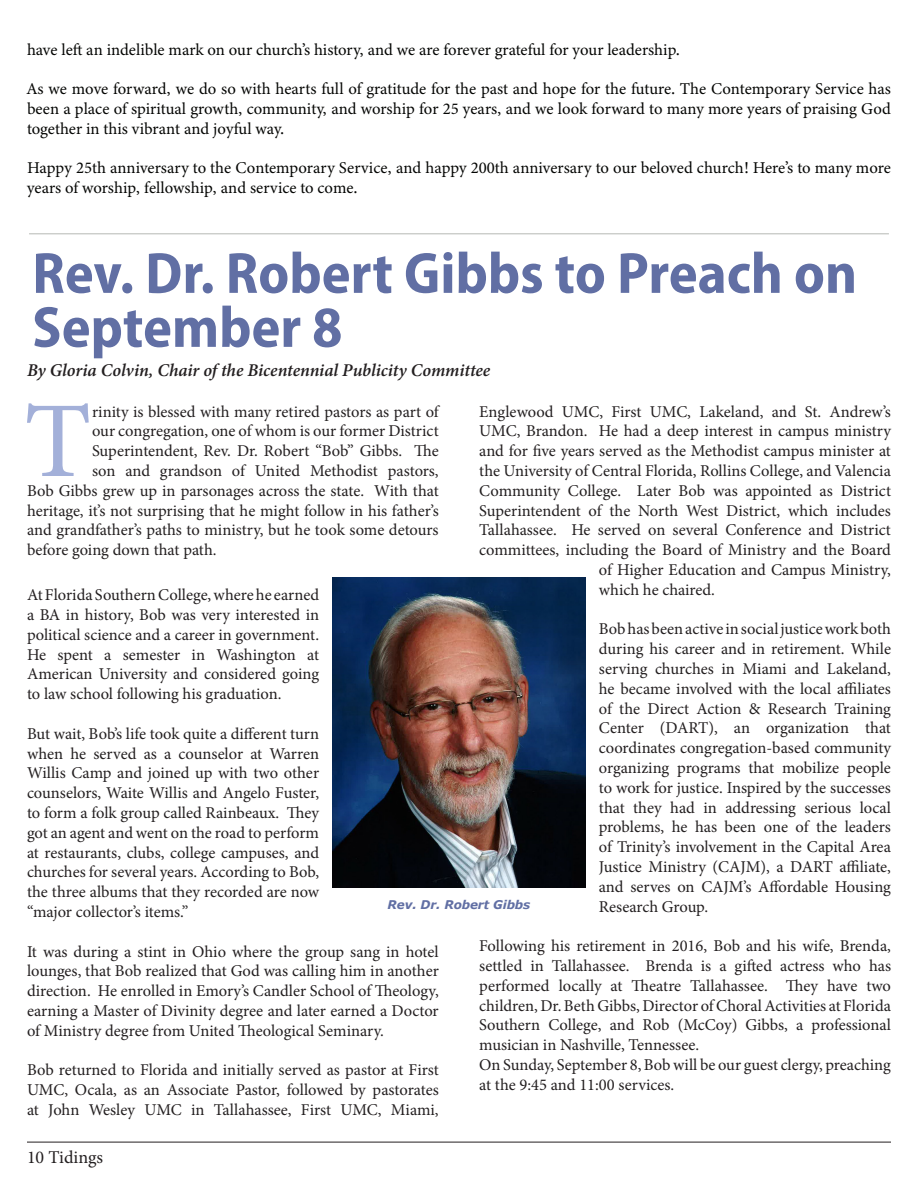
<style>
.page{position:relative;width:918px;height:1188px;background:#fff}
.page>*{position:absolute;margin:0;border:0;box-sizing:border-box;transform-origin:0 0}
.Drop_Cap{font:107.85px "Minion Variable Concept";color:#a3b0d9}
.Article_Heading_Myriad{font:700 semi-condensed 58.5px/54px "Myriad Pro";color:#616fa4}
.Author_Byline{font:italic 600 18px "Minion Pro";letter-spacing:-.005em;color:#231f20}
.t1{font:18px "Minion Pro";color:#231f20}
.Text_Minion{font:16.5px/19.8px "Minion Pro";color:#231f20;text-align:justify}
.Text_Minion-2{font:16.5px/19.8px "Minion Variable Concept";color:#040503;text-align:justify}
.Drop_Cap-2{font:16.5px "Minion Pro";letter-spacing:-.005em;color:#231f20}
.t2{font:italic 700 12px "Verdana";letter-spacing:-.01em;color:#616fa4}
</style>
<div class="page">
<hr style="left:27px;top:1142px;width:864px;height:1px;background:#231f20">
<img style="left:333px;top:577px;width:252px;height:310px">
<hr style="left:29px;top:233px;width:860px;height:1px;background:#b5b8b4">
<p class="Text_Minion-2" style="left:27px;top:39px;width:654px">have left an indelible mark on our church’s history, and we are forever grateful for your leadership.</p>
<p class="Text_Minion-2" style="left:27px;top:79px;width:866px">As we move forward, we do so with hearts full of gratitude for the past and hope for the future. The Contemporary Service has been a place of spiritual growth, community, and worship for 25 years, and we look forward to many more years of praising God together in this vibrant and joyful way.</p>
<p class="Text_Minion-2" style="left:27px;top:158px;width:865px">Happy 25th anniversary to the Contemporary Service, and happy 200th anniversary to our beloved church! Here’s to many more years of worship, fellowship, and service to come.</p>
<p class="Article_Heading_Myriad" style="left:32px;top:245px;width:826px">Rev. Dr. Robert Gibbs to Preach on<br>September 8</p>
<p class="Author_Byline" style="left:27px;top:358px;width:465px">By Gloria Colvin, Chair of the Bicentennial Publicity Committee</p>
<p class="Drop_Cap" style="left:24px;top:366px;width:70px">T</p>
<p class="Drop_Cap-2" style="left:92px;top:400px;width:348px">rinity is blessed with many retired pastors as part of</p>
<p class="Text_Minion" style="left:479px;top:402px;width:413px">Englewood UMC, First UMC, Lakeland, and St. Andrew’s</p>
<p class="Text_Minion" style="left:479px;top:421px;width:413px">UMC, Brandon. He had a deep interest in campus ministry</p>
<p class="Text_Minion" style="left:479px;top:441px;width:413px">and for five years served as the Methodist campus minister at</p>
<p class="Text_Minion" style="left:479px;top:461px;width:413px">the University of Central Florida, Rollins College, and Valencia</p>
<p class="Text_Minion" style="left:479px;top:481px;width:413px">Community College. Later Bob was appointed as District</p>
<p class="Text_Minion" style="left:479px;top:501px;width:413px">Superintendent of the North West District, which includes</p>
<p class="Text_Minion" style="left:479px;top:520px;width:413px">Tallahassee. He served on several Conference and District</p>
<p class="Text_Minion" style="left:479px;top:540px;width:413px">committees, including the Board of Ministry and the Board</p>
<p class="Text_Minion" style="left:599px;top:560px;width:294px">of Higher Education and Campus Ministry,</p>
<p class="Text_Minion" style="left:599px;top:580px;width:118px">which he chaired.</p>
<p class="Text_Minion" style="left:599px;top:619px;width:294px">Bob has been active in social justice work both during his career and in retirement. While serving churches in Miami and Lakeland, he became involved with the local affiliates of the Direct Action &amp; Research Training Center (DART), an organization that coordinates congregation-based community organizing programs that mobilize people to work for justice. Inspired by the successes that they had in addressing serious local problems, he has been one of the leaders of Trinity’s involvement in the Capital Area Justice Ministry (CAJM), a DART affiliate, and serves on CAJM’s Affordable Housing Research Group.</p>
<p class="Text_Minion" style="left:479px;top:936px;width:413px">Following his retirement in 2016, Bob and his wife, Brenda, settled in Tallahassee. Brenda is a gifted actress who has performed locally at Theatre Tallahassee. They have two children, Dr. Beth Gibbs, Director of Choral Activities at Florida Southern College, and Rob (McCoy) Gibbs, a professional musician in Nashville, Tennessee.</p>
<p class="Text_Minion" style="left:479px;top:1055px;width:413px">On Sunday, September 8, Bob will be our guest clergy, preaching at the 9:45 and 11:00 services.</p>
<p class="Drop_Cap-2" style="left:92px;top:420px;width:348px">our congregation, one of whom is our former District</p>
<p class="Drop_Cap-2" style="left:92px;top:440px;width:348px">Superintendent, Rev. Dr. Robert “Bob” Gibbs. The</p>
<p class="Drop_Cap-2" style="left:92px;top:460px;width:348px">son and grandson of United Methodist pastors,</p>
<p class="Drop_Cap-2" style="left:27px;top:479px;width:413px">Bob Gibbs grew up in parsonages across the state. With that</p>
<p class="Drop_Cap-2" style="left:27px;top:499px;width:413px">heritage, it’s not surprising that he might follow in his father’s</p>
<p class="Drop_Cap-2" style="left:27px;top:519px;width:413px">and grandfather’s paths to ministry, but he took some detours</p>
<p class="Drop_Cap-2" style="left:27px;top:539px;width:191px">before going down that path.</p>
<p class="Text_Minion" style="left:27px;top:585px;width:294px">At Florida Southern College, where he earned a BA in history, Bob was very interested in political science and a career in government.<br>He spent a semester in Washington at American University and considered going to law school following his graduation.</p>
<p class="Text_Minion" style="left:27px;top:724px;width:294px">But wait, Bob’s life took quite a different turn when he served as a counselor at Warren Willis Camp and joined up with two other counselors, Waite Willis and Angelo Fuster, to form a folk group called Rainbeaux. They got an agent and went on the road to perform at restaurants, clubs, college campuses, and churches for several years. According to Bob, the three albums that they recorded are now “major collector’s items.”</p>
<p class="Text_Minion" style="left:27px;top:942px;width:413px">It was during a stint in Ohio where the group sang in hotel lounges, that Bob realized that God was calling him in another direction. He enrolled in Emory’s Candler School of Theology, earning a Master of Divinity degree and later earned a Doctor of Ministry degree from United Theological Seminary.</p>
<p class="Text_Minion" style="left:27px;top:1060px;width:413px">Bob returned to Florida and initially served as pastor at First UMC, Ocala, as an Associate Pastor, followed by pastorates at John Wesley UMC in Tallahassee, First UMC, Miami,</p>
<p class="t2" style="left:388px;top:896px;width:144px">Rev. Dr. Robert Gibbs</p>
<p class="t1" style="left:27px;top:1145px;width:78px">10 Tidings</p>
</div>
